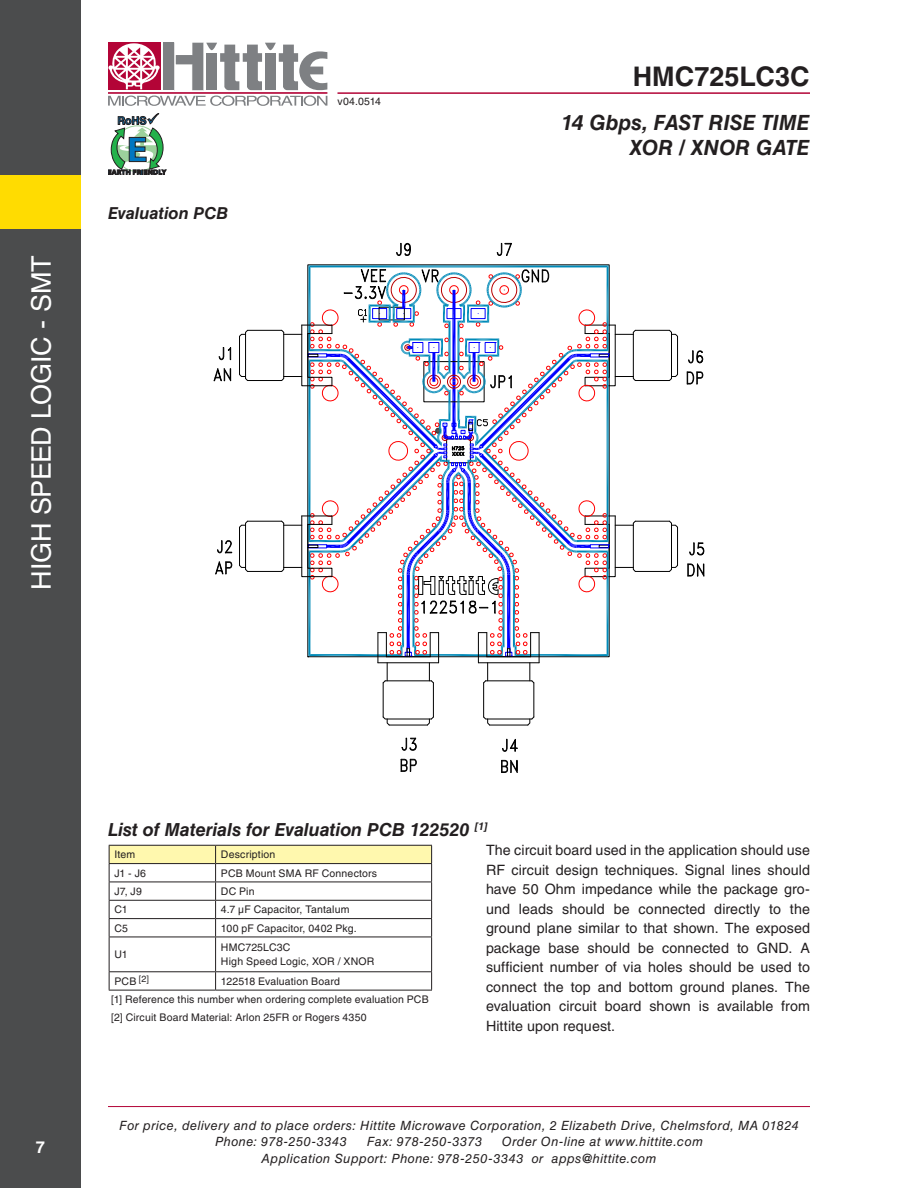
<style>
.page{position:relative;width:918px;height:1188px;background:#fff}
.page>*{position:absolute;margin:0;border:0;box-sizing:border-box;transform-origin:0 0}
.t1{font:27px "Helvetica LT Std";letter-spacing:-.01em;color:#fff}
.t2{font:700 27px "Helvetica LT Std";color:#231f20}
.t3{font:italic 700 21px/25.2px "Helvetica LT Std";color:#231f20;text-align:right}
.t4{font:italic 700 18px "Helvetica LT Std";letter-spacing:-.005em;color:#231f20}
.t5{font:italic 700 16.5px "Helvetica LT Std";letter-spacing:-.005em;color:#231f20}
.t6{font:700 16.5px "Helvetica LT Std";color:#fff}
.t7{font:14.25px/19.5px "Helvetica LT Std";letter-spacing:.005em;color:#231f20;text-align:justify}
.t8{font:italic 12.75px/16.5px "Helvetica LT Std";letter-spacing:.035em;color:#231f20}
.t9{font:10.5px/18.3px "Helvetica LT Std";letter-spacing:.015em;color:#231f20}
</style>
<div class="page">
<hr style="left:108px;top:1106px;width:702px;height:1px;background:#b30437">
<hr style="left:338px;top:92px;width:472px;height:2px;background:#b30437">
<div style="left:163px;top:43px;width:11px;height:47px;background:#7e8083"></div>
<div style="left:108px;top:43px;width:52px;height:47px;background:#b30437"></div>
<hr style="left:108px;top:92px;width:219px;height:2px;background:#b30437">
<svg style="left:176px;top:43px;width:151px;height:47px"></svg>
<svg style="left:108px;top:96px;width:219px;height:10px"></svg>
<svg style="left:108px;top:43px;width:52px;height:46px"></svg>
<svg style="left:108px;top:113px;width:58px;height:62px"></svg>
<div style="left:0;top:0;width:81px;height:1188px;background:#4b4c4d"></div>
<div style="left:0;top:175px;width:81px;height:54px;background:#ffdc01"></div>
<svg style="left:109px;top:845px;width:323px;height:92px"></svg>
<hr style="left:109px;top:937px;width:107px;height:1px;background:#231f20">
<hr style="left:109px;top:937px;width:1px;height:34px;background:#231f20">
<hr style="left:216px;top:937px;width:216px;height:1px;background:#231f20">
<hr style="left:215px;top:937px;width:1px;height:34px;background:#231f20">
<hr style="left:431px;top:937px;width:1px;height:34px;background:#231f20">
<hr style="left:109px;top:971px;width:107px;height:1px;background:#231f20">
<svg style="left:109px;top:972px;width:1px;height:18px"></svg>
<hr style="left:216px;top:971px;width:216px;height:1px;background:#231f20">
<svg style="left:215px;top:972px;width:1px;height:18px"></svg>
<svg style="left:431px;top:972px;width:1px;height:18px"></svg>
<hr style="left:109px;top:990px;width:107px;height:1px;background:#231f20">
<hr style="left:216px;top:990px;width:216px;height:1px;background:#231f20">
<svg style="left:668px;top:329px;width:10px;height:52px"></svg>
<hr style="left:635px;top:380px;width:34px;height:1px;background:#000">
<hr style="left:635px;top:330px;width:34px;height:1px;background:#000">
<svg style="left:668px;top:520px;width:10px;height:52px"></svg>
<hr style="left:635px;top:571px;width:34px;height:1px;background:#000">
<hr style="left:635px;top:521px;width:34px;height:1px;background:#000">
<svg style="left:396px;top:243px;width:15px;height:13px"></svg>
<svg style="left:496px;top:242px;width:16px;height:14px"></svg>
<svg style="left:218px;top:347px;width:13px;height:13px"></svg>
<svg style="left:217px;top:540px;width:15px;height:14px"></svg>
<svg style="left:401px;top:737px;width:16px;height:14px"></svg>
<svg style="left:502px;top:738px;width:16px;height:14px"></svg>
<svg style="left:689px;top:542px;width:16px;height:14px"></svg>
<svg style="left:688px;top:350px;width:16px;height:14px"></svg>
<svg style="left:239px;top:329px;width:10px;height:52px"></svg>
<hr style="left:248px;top:380px;width:34px;height:1px;background:#000">
<hr style="left:248px;top:330px;width:34px;height:1px;background:#000">
<svg style="left:239px;top:520px;width:10px;height:52px"></svg>
<hr style="left:248px;top:571px;width:34px;height:1px;background:#000">
<hr style="left:248px;top:521px;width:34px;height:1px;background:#000">
<hr style="left:539px;top:633px;width:1px;height:30px;background:#000">
<hr style="left:478px;top:633px;width:1px;height:30px;background:#000">
<hr style="left:478px;top:662px;width:61px;height:1px;background:#000">
<hr style="left:483px;top:683px;width:1px;height:34px;background:#000">
<hr style="left:486px;top:681px;width:46px;height:1px;background:#000">
<svg style="left:483px;top:663px;width:5px;height:21px"></svg>
<svg style="left:530px;top:663px;width:5px;height:21px"></svg>
<svg style="left:483px;top:716px;width:52px;height:10px"></svg>
<hr style="left:534px;top:683px;width:1px;height:34px;background:#000">
<hr style="left:438px;top:633px;width:1px;height:30px;background:#000">
<hr style="left:378px;top:633px;width:1px;height:30px;background:#000">
<hr style="left:378px;top:662px;width:61px;height:1px;background:#000">
<hr style="left:383px;top:683px;width:1px;height:34px;background:#000">
<hr style="left:385px;top:681px;width:46px;height:1px;background:#000">
<svg style="left:382px;top:663px;width:6px;height:21px"></svg>
<svg style="left:429px;top:663px;width:5px;height:21px"></svg>
<svg style="left:281px;top:265px;width:356px;height:392px"></svg>
<svg style="left:382px;top:716px;width:52px;height:10px"></svg>
<hr style="left:433px;top:683px;width:1px;height:34px;background:#000">
<svg style="left:213px;top:368px;width:19px;height:14px"></svg>
<svg style="left:215px;top:561px;width:17px;height:14px"></svg>
<svg style="left:400px;top:758px;width:17px;height:14px"></svg>
<svg style="left:501px;top:759px;width:17px;height:14px"></svg>
<svg style="left:687px;top:563px;width:18px;height:14px"></svg>
<svg style="left:686px;top:371px;width:17px;height:14px"></svg>
<h1 class="t1" style="left:26px;top:590px;width:336px;rotate:-90deg">HIGH SPEED LOGIC - SMT</h1>
<p class="t5" style="left:108px;top:204px;width:122px">Evaluation PCB</p>
<p class="t9" style="left:338px;top:92px;width:45px">v04.0514</p>
<h1 class="t2" style="left:633px;top:60px;width:178px">HMC725LC3C</h1>
<h2 class="t3" style="left:562px;top:109px;width:250px">14 Gbps, FAST RISE TIME<br>XOR / XNOR GATE</h2>
<p class="t6" style="left:36px;top:1138px;width:11px">7</p>
<p class="t4" style="left:108px;top:819px;width:382px">List of Materials for Evaluation PCB 122520 <sup>[1]</sup></p>
<p class="t9" style="left:115px;top:845px;width:22px">Item</p>
<p class="t9" style="left:221px;top:845px;width:56px">Description</p>
<p class="t9" style="left:115px;top:864px;width:33px">J1 - J6</p>
<p class="t9" style="left:221px;top:864px;width:158px">PCB Mount SMA RF Connectors</p>
<p class="t9" style="left:115px;top:882px;width:29px">J7, J9</p>
<p class="t9" style="left:221px;top:882px;width:35px">DC Pin</p>
<p class="t9" style="left:115px;top:900px;width:15px">C1</p>
<p class="t9" style="left:221px;top:900px;width:130px">4.7 µF Capacitor, Tantalum</p>
<p class="t9" style="left:115px;top:919px;width:15px">C5</p>
<p class="t9" style="left:221px;top:919px;width:137px">100 pF Capacitor, 0402 Pkg.</p>
<p class="t9" style="left:115px;top:945px;width:15px">U1</p>
<p class="t9" style="left:221px;top:941px;width:155px;line-height:13.5px">HMC725LC3C<br>High Speed Logic, XOR / XNOR</p>
<p class="t9" style="left:115px;top:972px;width:36px">PCB <sup>[2]</sup></p>
<p class="t7" style="left:486px;top:840px;width:326px">The circuit board used in the application should use RF circuit design techniques. Signal lines should have 50 Ohm impedance while the package gro&shy;und leads should be connected directly to the ground plane similar to that shown. The exposed package base should be connected to GND. A sufficient number of via holes should be used to connect the top and bottom ground planes. The evaluation circuit board shown is available from Hittite upon request.</p>
<p class="t9" style="left:111px;top:972px;width:319px;text-indent:110px">122518 Evaluation Board<br>[1] Reference this number when ordering complete evaluation PCB [2] Circuit Board Material: Arlon 25FR or Rogers 4350</p>
<p class="t8" style="left:215px;top:1117px;width:585px;text-indent:-96px">For price, delivery and to place orders: Hittite Microwave Corporation, 2 Elizabeth Drive, Chelmsford, MA 01824<br>Phone: 978-250-3343</p>
<p class="t8" style="left:262px;top:1133px;width:443px;text-indent:240px">Order On-line at www.hittite.com<br>Application Support: Phone: 978-250-3343 or apps@hittite.com</p>
<p class="t8" style="left:367px;top:1133px;width:117px">Fax: 978-250-3373</p>
</div>
